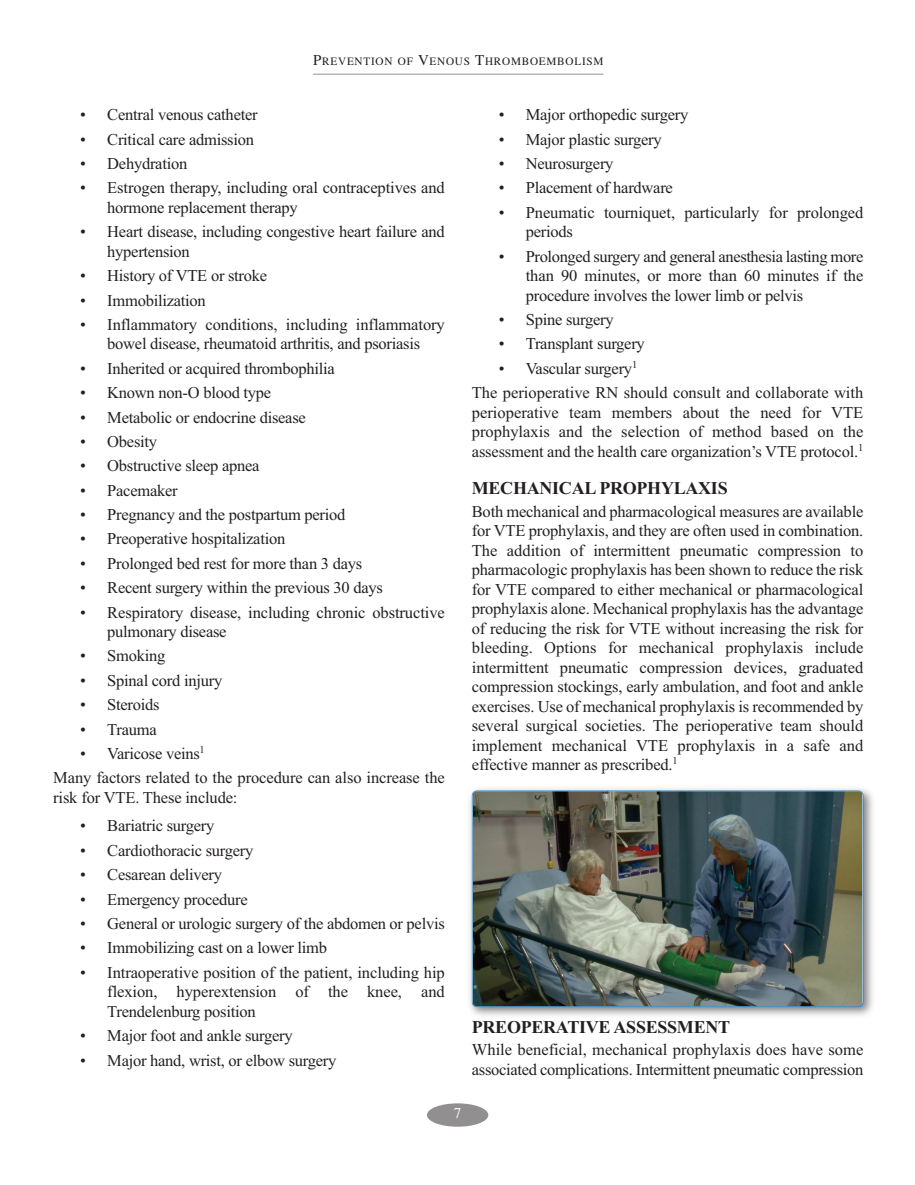
<style>
.page{position:relative;width:915px;height:1185px;background:#fff}
.page>*{position:absolute;margin:0;border:0;box-sizing:border-box;transform-origin:0 0}
.t1{font:700 18px "Times New Roman";letter-spacing:-.015em;color:#231f20}
.t2{font:16.5px/19.5px "Times New Roman";letter-spacing:-.015em;color:#231f20}
.t3{font:15px "Times";color:#fff}
.t4{font:11.25px "Times";letter-spacing:.065em;color:#231f20}
.s1{font-size:15px}
</style>
<div class="page">
<div style="left:427px;top:1103px;width:61px;height:23px;background:#918f8f;border-radius:50%"></div>
<hr style="left:313px;top:74px;width:290px;height:1px;background:#919396">
<img style="left:469px;top:788px;width:404px;height:228px">
<img style="left:473px;top:791px;width:389px;height:215px;border-radius:4px">
<div style="left:472px;top:790px;width:391px;height:217px;border:2px solid #2881bf;border-radius:5px"></div>
<p class="t4" style="left:313px;top:54px;width:292px"><span class="s1">P</span>REVENTION OF <span class="s1">V</span>ENOUS <span class="s1">T</span>HROMBOEMBOLISM</p>
<p class="t2" style="left:80px;top:105px;width:179px">• Central venous catheter</p>
<p class="t2" style="left:80px;top:129px;width:175px">• Critical care admission</p>
<p class="t2" style="left:80px;top:154px;width:109px">• Dehydration</p>
<p class="t2" style="left:107px;top:178px;width:339px;text-indent:-27px">• Estrogen therapy, including oral contraceptives and hormone replacement therapy</p>
<p class="t2" style="left:107px;top:222px;width:339px;text-indent:-27px">• Heart disease, including congestive heart failure and hypertension</p>
<p class="t2" style="left:80px;top:266px;width:188px">• History of VTE or stroke</p>
<p class="t2" style="left:80px;top:290px;width:127px">• Immobilization</p>
<p class="t2" style="left:80px;top:314px;width:366px;text-align:center">• Inflammatory conditions, including inflammatory bowel disease, rheumatoid arthritis, and psoriasis</p>
<p class="t2" style="left:80px;top:358px;width:256px">• Inherited or acquired thrombophilia</p>
<p class="t2" style="left:80px;top:383px;width:192px">• Known non-O blood type</p>
<p class="t2" style="left:80px;top:407px;width:227px">• Metabolic or endocrine disease</p>
<p class="t2" style="left:80px;top:431px;width:78px">• Obesity</p>
<p class="t2" style="left:80px;top:456px;width:181px">• Obstructive sleep apnea</p>
<p class="t2" style="left:80px;top:480px;width:99px">• Pacemaker</p>
<p class="t2" style="left:80px;top:504px;width:267px">• Pregnancy and the postpartum period</p>
<p class="t2" style="left:80px;top:529px;width:206px">• Preoperative hospitalization</p>
<p class="t2" style="left:80px;top:553px;width:283px">• Prolonged bed rest for more than 3 days</p>
<p class="t2" style="left:80px;top:577px;width:304px">• Recent surgery within the previous 30 days</p>
<p class="t2" style="left:107px;top:602px;width:339px;text-indent:-27px">• Respiratory disease, including chronic obstructive pulmonary disease</p>
<p class="t2" style="left:80px;top:646px;width:87px">• Smoking</p>
<p class="t2" style="left:80px;top:670px;width:143px">• Spinal cord injury</p>
<p class="t2" style="left:80px;top:694px;width:81px">• Steroids</p>
<p class="t2" style="left:80px;top:719px;width:78px">• Trauma</p>
<p class="t2" style="left:53px;top:741px;width:393px;line-height:24.3px;text-indent:27px">• Varicose veins<sup>1<br></sup>Many factors related to the procedure can also increase the</p>
<p class="t2" style="left:53px;top:787px;width:186px">risk for VTE. These include:</p>
<p class="t2" style="left:80px;top:816px;width:136px">• Bariatric surgery</p>
<p class="t2" style="left:80px;top:840px;width:175px">• Cardiothoracic surgery</p>
<p class="t2" style="left:80px;top:864px;width:143px">• Cesarean delivery</p>
<p class="t2" style="left:80px;top:889px;width:169px">• Emergency procedure</p>
<p class="t2" style="left:80px;top:913px;width:366px">• General or urologic surgery of the abdomen or pelvis</p>
<p class="t2" style="left:80px;top:937px;width:248px">• Immobilizing cast on a lower limb</p>
<p class="t2" style="left:107px;top:962px;width:339px;text-align:justify;text-indent:-27px">• Intraoperative position of the patient, including hip flexion, hyperextension of the knee, and Trendelenburg position</p>
<p class="t2" style="left:80px;top:1025px;width:214px">• Major foot and ankle surgery</p>
<p class="t2" style="left:80px;top:1050px;width:258px">• Major hand, wrist, or elbow surgery</p>
<p class="t2" style="left:499px;top:105px;width:191px">• Major orthopedic surgery</p>
<p class="t2" style="left:499px;top:129px;width:164px">• Major plastic surgery</p>
<p class="t2" style="left:499px;top:154px;width:116px">• Neurosurgery</p>
<p class="t2" style="left:499px;top:178px;width:176px">• Placement of hardware</p>
<p class="t2" style="left:526px;top:202px;width:339px;text-indent:-27px">• Pneumatic tourniquet, particularly for prolonged periods</p>
<p class="t2" style="left:526px;top:246px;width:339px;text-align:justify;text-indent:-27px">• Prolonged surgery and general anesthesia lasting more than 90 minutes, or more than 60 minutes if the procedure involves the lower limb or pelvis</p>
<p class="t2" style="left:499px;top:309px;width:116px">• Spine surgery</p>
<p class="t2" style="left:499px;top:334px;width:148px">• Transplant surgery</p>
<p class="t2" style="left:472px;top:356px;width:393px;line-height:24.3px;text-indent:27px">• Vascular surgery<sup>1<br></sup>The perioperative RN should consult and collaborate with</p>
<p class="t2" style="left:472px;top:402px;width:393px;text-align:justify">perioperative team members about the need for VTE prophylaxis and the selection of method based on the assessment and the health care organization’s VTE protocol.<sup>1</sup></p>
<p class="t1" style="left:472px;top:477px;width:257px">MECHANICAL PROPHYLAXIS</p>
<p class="t2" style="left:472px;top:501px;width:393px;text-align:justify">Both mechanical and pharmacological measures are available for VTE prophylaxis, and they are often used in combination.<br>The addition of intermittent pneumatic compression to pharmacologic prophylaxis has been shown to reduce the risk for VTE compared to either mechanical or pharmacological prophylaxis alone. Mechanical prophylaxis has the advantage of reducing the risk for VTE without increasing the risk for bleeding. Options for mechanical prophylaxis include intermittent pneumatic compression devices, graduated compression stockings, early ambulation, and foot and ankle exercises. Use of mechanical prophylaxis is recommended by several surgical societies. The perioperative team should implement mechanical VTE prophylaxis in a safe and effective manner as prescribed.<sup>1</sup></p>
<p class="t1" style="left:472px;top:1016px;width:260px">PREOPERATIVE ASSESSMENT</p>
<p class="t2" style="left:472px;top:1039px;width:393px">While beneficial, mechanical prophylaxis does have some associated complications. Intermittent pneumatic compression</p>
<p class="t3" style="left:454px;top:1104px;width:9px">7</p>
</div>
